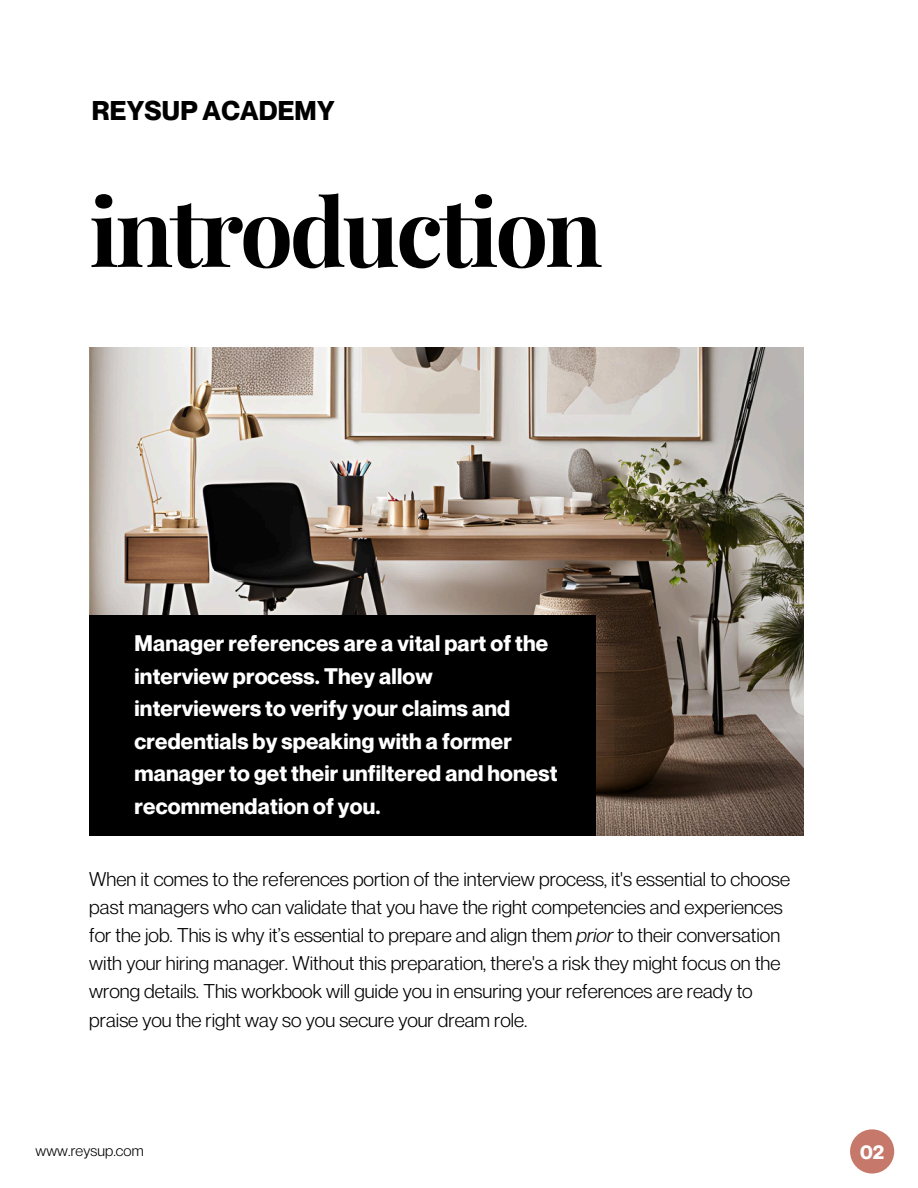
<style>
.page{position:relative;width:918px;height:1188px;background:#fff}
.page>*{position:absolute;margin:0;border:0;box-sizing:border-box;transform-origin:0 0}
.t1{font:700 94.2px "Playfair Display";letter-spacing:-.035em;color:#000}
.t2{font:700 26.55px "Neue Montreal";letter-spacing:.01em;color:#000}
.t3{font:700 22.05px/32.7px "Neue Montreal";letter-spacing:.01em;color:#fff}
.t4{font:19.5px/28.2px "Neue Montreal";color:#000}
.t5{font:700 19.5px "Neue Montreal";color:#fff}
.t6{font:15px "Neue Montreal";letter-spacing:.01em;color:#000}
.s1{font-style:italic}
</style>
<div class="page">
<img style="left:89px;top:347px;width:714px;height:488px">
<div style="left:89px;top:615px;width:506px;height:220px;background:#000"></div>
<div style="left:850px;top:1129px;width:44px;height:45px;background:#c6796a;border-radius:50%"></div>
<p class="t2" style="left:92px;top:95px;width:244px">REYSUP ACADEMY</p>
<h3 class="t1" style="left:89px;top:165px;width:515px">introduction</h3>
<p class="t3" style="left:135px;top:626px;width:425px">Manager references are a vital part of the interview process. They allow interviewers to verify your claims and credentials by speaking with a former manager to get their unfiltered and honest recommendation of you.</p>
<h4 class="t4" style="left:89px;top:865px;width:702px">When it comes to the references portion of the interview process, it's essential to choose past managers who can validate that you have the right competencies and experiences for the job. This is why it’s essential to prepare and align them <span class="s1">prior</span> to their conversation with your hiring manager. Without this preparation, there's a risk they might focus on the wrong details. This workbook will guide you in ensuring your references are ready to praise you the right way so you secure your dream role.</h4>
<h2 class="t6" style="left:35px;top:1141px;width:110px">www.reysup.com</h2>
<p class="t5" style="left:860px;top:1140px;width:26px">02</p>
</div>
